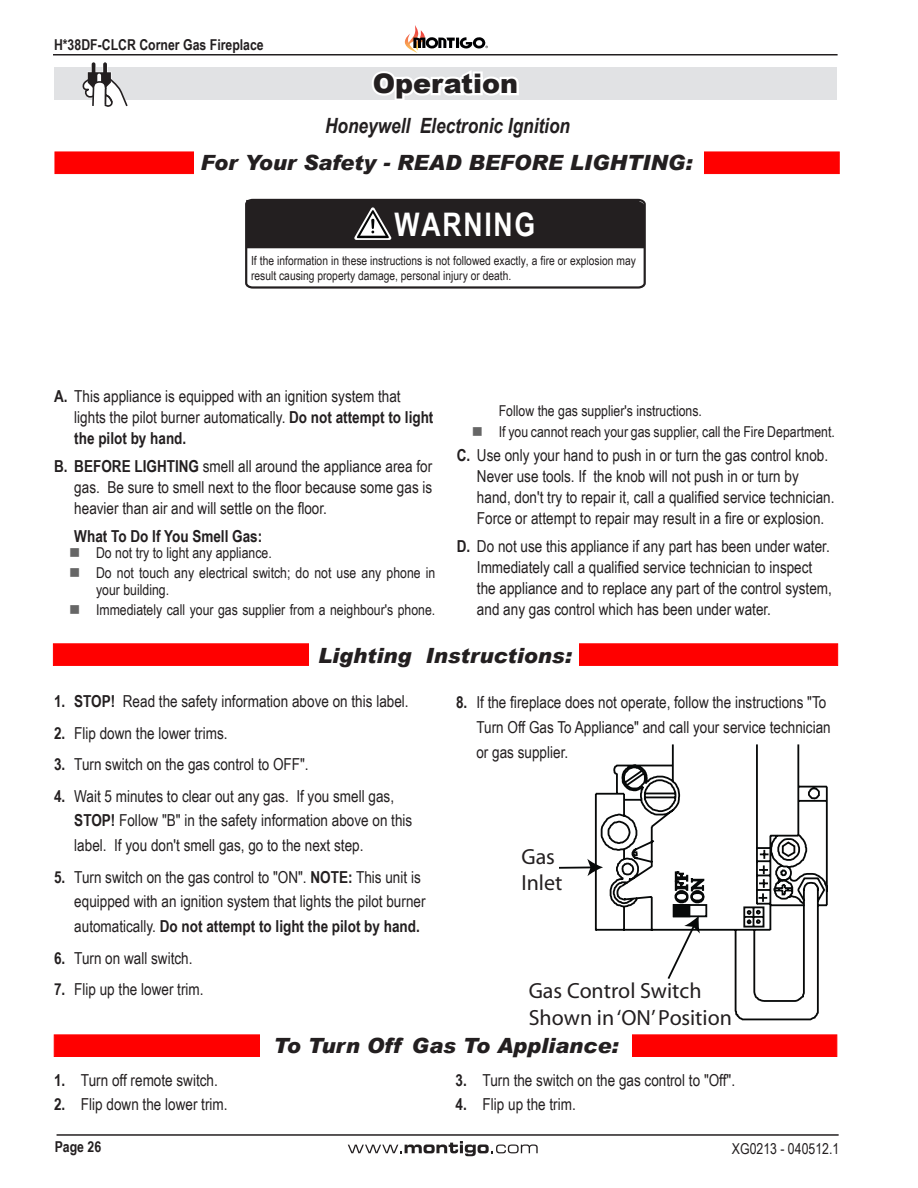
<style>
.page{position:relative;width:918px;height:1188px;background:#fff}
.page>*{position:absolute;margin:0;border:0;box-sizing:border-box;transform-origin:0 0}
.t1{font:700 32.4px "Arial Narrow";letter-spacing:.055em;color:#fff}
.t2{font:900 27px "Arial";color:#231f20}
.t3{font:21.9px/26.4px "Myriad";color:#231f20}
.t4{font:italic 900 21px "Arial";color:#231f20}
.t5{font:italic 700 21px "Arial Narrow";color:#231f20}
.t6{font:16.5px/21px "Arial Narrow";color:#231f20}
.t7{font:700 16.5px "Arial Narrow";color:#231f20}
.t8{font:15px/20px "Arial Narrow";color:#231f20}
.t9{font:700 15px "Arial Narrow";color:#231f20}
.t10{font:12.6px/14.7px "Arial Narrow";color:#231f20}
.s1{font-weight:700}
</style>
<div class="page">
<hr style="left:57px;top:1134px;width:782px;height:2px;background:#231f20">
<hr style="left:53px;top:54px;width:785px;height:2px;background:#231f20">
<svg style="left:348px;top:1141px;width:190px;height:15px"></svg>
<svg style="left:405px;top:25px;width:83px;height:28px"></svg>
<div style="left:54px;top:67px;width:783px;height:33px;background:#e1e2e4"></div>
<svg style="left:372px;top:70px;width:147px;height:30px"></svg>
<svg style="left:82px;top:62px;width:46px;height:45px"></svg>
<div style="left:55px;top:152px;width:784px;height:22px;background:#f00"></div>
<div style="left:195px;top:148px;width:509px;height:30px;background:#fff"></div>
<div style="left:54px;top:1035px;width:783px;height:22px;background:#f00"></div>
<div style="left:261px;top:1030px;width:371px;height:32px;background:#fff"></div>
<div style="left:53px;top:644px;width:785px;height:22px;background:#f00;border:1px solid #f00"></div>
<div style="left:309px;top:638px;width:270px;height:32px;background:#fff"></div>
<svg style="left:245px;top:198px;width:401px;height:91px"></svg>
<svg style="left:594px;top:744px;width:234px;height:277px"></svg>
<svg style="left:559px;top:859px;width:203px;height:122px"></svg>
<p class="t9" style="left:54px;top:33px;width:211px">H*38DF-CLCR Corner Gas Fireplace</p>
<h2 class="t2" style="left:373px;top:64px;width:147px">Operation</h2>
<p class="t5" style="left:325px;top:109px;width:246px">Honeywell Electronic Ignition</p>
<p class="t4" style="left:200px;top:150px;width:494px">For Your Safety - READ BEFORE LIGHTING:</p>
<p class="t5" style="left:283px;top:142px;width:328px">with American Flame Electronic Ignition</p>
<h1 class="t1" style="left:395px;top:200px;width:142px">WARNING</h1>
<p class="t10" style="left:251px;top:253px;width:386px">If the information in these instructions is not followed exactly, a fire or explosion may result causing property damage, personal injury or death.</p>
<p class="t6" style="left:74px;top:386px;width:361px;text-indent:-20px"><span class="s1">A.</span> This appliance is equipped with an ignition system that lights the pilot burner automatically. <span class="s1">Do not attempt to light the pilot by hand.</span></p>
<p class="t6" style="left:74px;top:455px;width:360px;text-align:justify;text-indent:-20px"><span class="s1">B. BEFORE LIGHTING</span> smell all around the appliance area for gas. Be sure to smell next to the floor because some gas is heavier than air and will settle on the floor.</p>
<p class="t7" style="left:74px;top:523px;width:190px">What To Do If You Smell Gas:</p>
<p class="t8" style="left:96px;top:542px;width:341px">Do not try to light any appliance.<br>Do not touch any electrical switch; do not use any phone in</p>
<p class="t8" style="left:96px;top:579px;width:341px">your building.<br>Immediately call your gas supplier from a neighbour's phone.</p>
<p class="t8" style="left:499px;top:401px;width:338px">Follow the gas supplier's instructions.<br>If you cannot reach your gas supplier, call the Fire Department.</p>
<p class="t6" style="left:477px;top:444px;width:359px;text-indent:-20px"><span class="s1">C.</span> Use only your hand to push in or turn the gas control knob.<br>Never use tools. If the knob will not push in or turn by hand, don't try to repair it, call a qualified service technician.<br>Force or attempt to repair may result in a fire or explosion.</p>
<p class="t6" style="left:477px;top:535px;width:357px;text-indent:-20px"><span class="s1">D.</span> Do not use this appliance if any part has been under water.<br>Immediately call a qualified service technician to inspect the appliance and to replace any part of the control system, and any gas control which has been under water.</p>
<p class="t4" style="left:318px;top:643px;width:255px">Lighting Instructions:</p>
<p class="t6" style="left:54px;top:690px;width:356px"><span class="s1">1. STOP!</span> Read the safety information above on this label.</p>
<p class="t6" style="left:54px;top:722px;width:175px"><span class="s1">2.</span> Flip down the lower trims.</p>
<p class="t6" style="left:54px;top:753px;width:256px"><span class="s1">3.</span> Turn switch on the gas control to OFF".</p>
<p class="t6" style="left:74px;top:783px;width:340px;line-height:24.8px;text-indent:-20px"><span class="s1">4.</span> Wait 5 minutes to clear out any gas. If you smell gas,<br><span class="s1">STOP!</span> Follow "B" in the safety information above on this label. If you don't smell gas, go to the next step.</p>
<p class="t6" style="left:74px;top:864px;width:353px;line-height:24.8px;text-indent:-20px"><span class="s1">5.</span> Turn switch on the gas control to "ON". <span class="s1">NOTE:</span> This unit is equipped with an ignition system that lights the pilot burner automatically. <span class="s1">Do not attempt to light the pilot by hand.</span></p>
<p class="t6" style="left:54px;top:947px;width:140px"><span class="s1">6.</span> Turn on wall switch.</p>
<p class="t6" style="left:54px;top:978px;width:151px"><span class="s1">7.</span> Flip up the lower trim.</p>
<p class="t6" style="left:476px;top:689px;width:356px;line-height:24.8px;text-indent:-20px"><span class="s1">8.</span> If the fireplace does not operate, follow the instructions "To<br>Turn Off Gas To Appliance" and call your service technician or gas supplier.</p>
<h3 class="t3" style="left:521px;top:844px;width:42px">Gas<br>Inlet</h3>
<h3 class="t3" style="left:529px;top:979px;width:205px">Gas Control Switch<br>Shown in ‘ON’ Position</h3>
<p class="t6" style="left:54px;top:1069px;width:165px"><span class="s1">1.</span> Turn off remote switch.</p>
<p class="t6" style="left:54px;top:1093px;width:175px"><span class="s1">2.</span> Flip down the lower trim.</p>
<p class="t9" style="left:55px;top:1135px;width:48px">Page 26</p>
<p class="t4" style="left:273px;top:1033px;width:346px">To Turn Off Gas To Appliance:</p>
<p class="t6" style="left:456px;top:1069px;width:281px"><span class="s1">3.</span> Turn the switch on the gas control to "Off".</p>
<p class="t6" style="left:456px;top:1093px;width:122px"><span class="s1">4.</span> Flip up the trim.</p>
<p class="t8" style="left:732px;top:1138px;width:109px">XG0213 - 040512.1</p>
</div>
